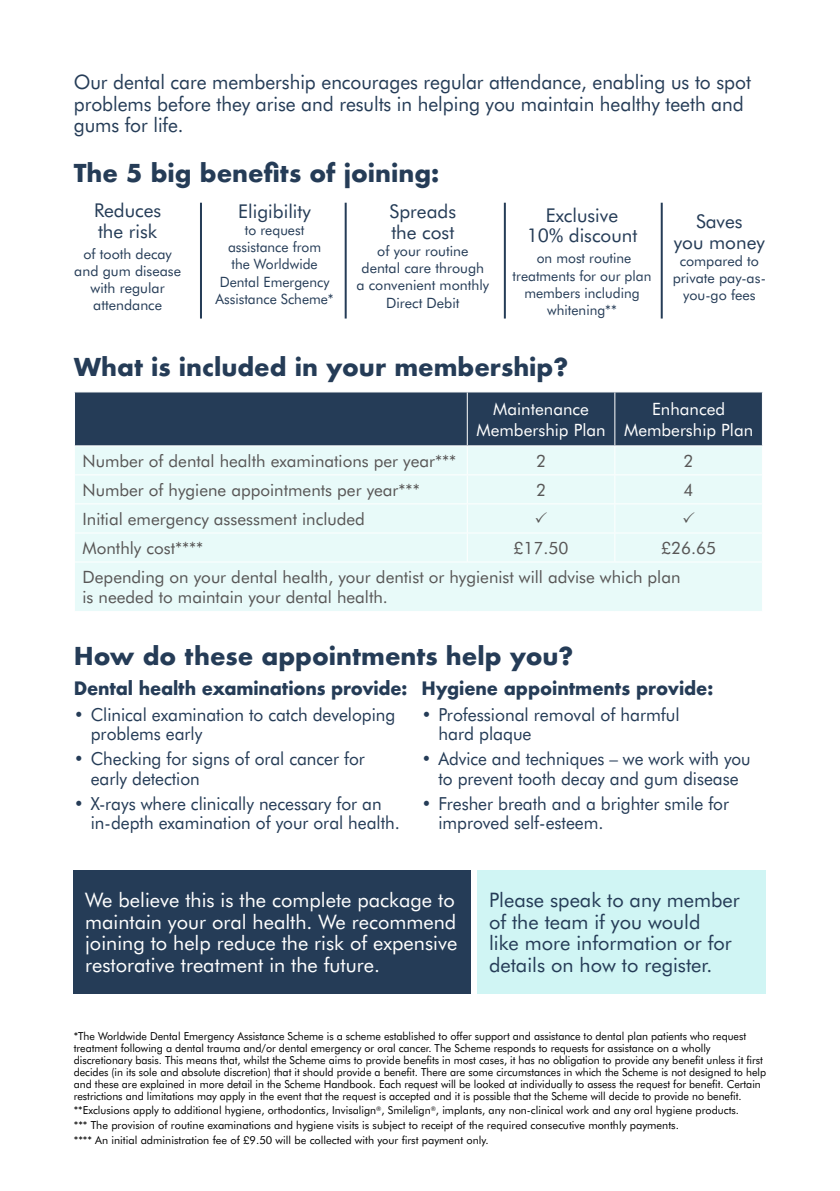
<style>
.page{position:relative;width:840px;height:1191px;background:#fff}
.page>*{position:absolute;margin:0;border:0;box-sizing:border-box;transform-origin:0 0}
.t1{font:700 24px "Futura";color:#253c57}
.t2{font:20px/21.6px "Futura BT";letter-spacing:-.005em;color:#253c57;scale:.96 1}
.t3{font:20px/21.6px "Futura BT";color:#fff}
.t4{font:20px/21.6px "Futura BT";letter-spacing:-.005em;color:#253c57}
.t5{font:19px/21px "Futura BT";color:#253c57}
.t6{font:18px/19.4px "Futura BT";letter-spacing:-.005em;color:#253c57;scale:.96 1}
.t7{font:18px/19.4px "Futura BT";letter-spacing:-.005em;color:#253c57;text-align:center;scale:.95 1}
.t8{font:700 18px "Futura";letter-spacing:-.01em;color:#253c57;scale:.96 1}
.t9{font:18px/19.4px "Futura BT";letter-spacing:-.005em;color:#253c57}
.t10{font:17px/29px "Futura BT";color:#585656}
.t11{font:17px/20.4px "Futura BT";color:#fff;text-align:center}
.t12{font:14.2px/17px "Futura BT";color:#253c57;text-align:center}
.t13{font:11px/11.8px "Futura BT";letter-spacing:-.005em;color:#000}
</style>
<div class="page">
<div style="left:75px;top:562px;width:686px;height:49px;background:#e8faf9"></div>
<div style="left:477px;top:870px;width:288px;height:124px;background:#d0f5f4"></div>
<div style="left:74px;top:870px;width:397px;height:124px;background:#253c57"></div>
<hr style="left:200px;top:203px;width:2px;height:115px;background:#253c57">
<hr style="left:344px;top:203px;width:2px;height:115px;background:#253c57">
<hr style="left:503px;top:203px;width:2px;height:115px;background:#253c57">
<hr style="left:660px;top:203px;width:2px;height:115px;background:#253c57">
<svg style="left:74px;top:392px;width:688px;height:170px;background:#acbfc6"></svg>
<h2 class="t2" style="left:74px;top:71px;width:706px">Our dental care membership encourages regular attendance, enabling us to spot problems before they arise and results in helping you maintain healthy teeth and gums for life.</h2>
<h1 class="t1" style="left:74px;top:155px;width:367px">The 5 big benefits of joining:</h1>
<h3 class="t5" style="left:94px;top:200px;width:69px">Reduces the risk</h3>
<p class="t12" style="left:74px;top:245px;width:108px">of tooth decay and gum disease with regular attendance</p>
<h3 class="t5" style="left:238px;top:201px;width:74px">Eligibility</h3>
<p class="t12" style="left:215px;top:222px;width:120px">to request assistance from<br>the Worldwide<br>Dental Emergency<br>Assistance Scheme*</p>
<h3 class="t5" style="left:389px;top:201px;width:68px">Spreads the cost</h3>
<p class="t12" style="left:356px;top:242px;width:134px">of your routine dental care through a convenient monthly<br>Direct Debit</p>
<h3 class="t5" style="left:526px;top:204px;width:112px;text-align:center">Exclusive<br>10% discount</h3>
<p class="t12" style="left:512px;top:250px;width:140px">on most routine treatments for our plan members including whitening**</p>
<h1 class="t1" style="left:74px;top:349px;width:495px">What is included in your membership?</h1>
<h3 class="t5" style="left:673px;top:211px;width:92px;text-align:center">Saves<br>you money</h3>
<p class="t12" style="left:672px;top:252px;width:95px">compared to private pay-as&shy;you-go fees</p>
<h3 class="t11" style="left:476px;top:399px;width:130px">Maintenance<br>Membership Plan</h3>
<h3 class="t11" style="left:623px;top:399px;width:130px">Enhanced<br>Membership Plan</h3>
<h3 class="t10" style="left:82px;top:446px;width:375px">Number of dental health examinations per year***</h3>
<h3 class="t10" style="left:535px;top:446px;width:12px">2</h3>
<h3 class="t10" style="left:683px;top:446px;width:12px">2</h3>
<h3 class="t10" style="left:82px;top:475px;width:338px">Number of hygiene appointments per year***</h3>
<h3 class="t10" style="left:535px;top:475px;width:12px">2</h3>
<h3 class="t10" style="left:683px;top:475px;width:12px">4</h3>
<h3 class="t10" style="left:82px;top:504px;width:284px">Initial emergency assessment included<br>Monthly cost****</h3>
<h3 class="t10" style="left:82px;top:533px;width:635px;text-indent:578px">£26.65<br>Depending on your dental health, your dentist or hygienist will advise which plan</h3>
<h3 class="t10" style="left:82px;top:583px;width:307px">is needed to maintain your dental health.</h3>
<h3 class="t10" style="left:513px;top:533px;width:57px">£17.50</h3>
<h1 class="t1" style="left:74px;top:638px;width:501px">How do these appointments help you?</h1>
<h3 class="t8" style="left:74px;top:675px;width:349px">Dental health examinations provide:</h3>
<h3 class="t6" style="left:91px;top:704px;width:318px;text-indent:-17px">• Clinical examination to catch developing problems early</h3>
<h3 class="t6" style="left:91px;top:749px;width:287px;text-indent:-17px">• Checking for signs of oral cancer for early detection</h3>
<h3 class="t6" style="left:91px;top:793px;width:323px;text-indent:-17px">• X-rays where clinically necessary for an in-depth examination of your oral health.</h3>
<h3 class="t8" style="left:421px;top:675px;width:305px">Hygiene appointments provide:</h3>
<h3 class="t9" style="left:438px;top:704px;width:243px;text-indent:-17px">• Professional removal of harmful hard plaque</h3>
<h3 class="t7" style="left:421px;top:749px;width:348px">• Advice and techniques – we work with you to prevent tooth decay and gum disease</h3>
<h3 class="t6" style="left:438px;top:793px;width:304px;text-indent:-17px">• Fresher breath and a brighter smile for improved self-esteem.</h3>
<h2 class="t3" style="left:85px;top:889px;width:373px">We believe this is the complete package to maintain your oral health. We recommend joining to help reduce the risk of expensive restorative treatment in the future.</h2>
<h2 class="t4" style="left:489px;top:889px;width:252px">Please speak to any member of the team if you would<br>like more information or for details on how to register.</h2>
<p class="t13" style="left:74px;top:1030px;width:693px">*The Worldwide Dental Emergency Assistance Scheme is a scheme established to offer support and assistance to dental plan patients who request treatment following a dental trauma and/or dental emergency or oral cancer. The Scheme responds to requests for assistance on a wholly discretionary basis. This means that, whilst the Scheme aims to provide benefits in most cases, it has no obligation to provide any benefit unless it first decides (in its sole and absolute discretion) that it should provide a benefit. There are some circumstances in which the Scheme is not designed to help and these are explained in more detail in the Scheme Handbook. Each request will be looked at individually to assess the request for benefit. Certain restrictions and limitations may apply in the event that the request is accepted and it is possible that the Scheme will decide to provide no benefit.</p>
<p class="t13" style="left:74px;top:1102px;width:666px;line-height:14.8px">**Exclusions apply to additional hygiene, orthodontics, Invisalign<sup>®</sup>, Smilelign<sup>®</sup>, implants, any non-clinical work and any oral hygiene products. *** The provision of routine examinations and hygiene visits is subject to receipt of the required consecutive monthly payments.<br>**** An initial administration fee of £9.50 will be collected with your first payment only.</p>
</div>
